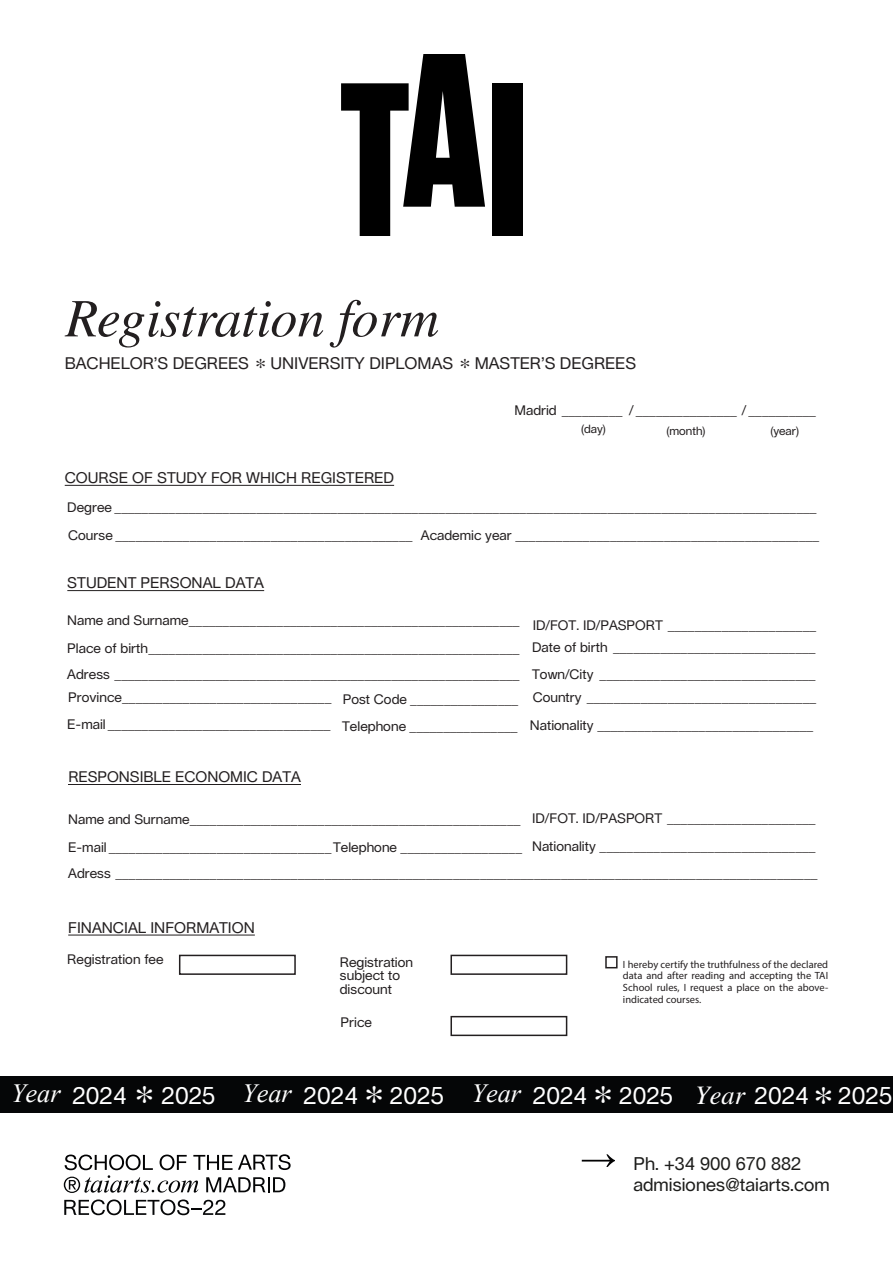
<style>
.page{position:relative;width:893px;height:1263px;background:#fff}
.page>*{position:absolute;margin:0;border:0;box-sizing:border-box;transform-origin:0 0}
.t1{font:italic 53.25px "Times Newer Roman";color:#231f20}
.t2{font:41.55px "Times Roman SC&OSF";color:#fff}
.t3{font:23.7px "Lausanne";color:#fff}
.t4{font:18px/21px "Lausanne";color:#1d1d1b}
.t5{font:16.5px "Lausanne";color:#231f20}
.t6{font:15.15px "Lausanne";color:#231f20}
.t7{font:15px "Lausanne";color:#221e1f}
.t8{font:13.5px "Lausanne";color:#231f20}
.t9{font:11.55px "Lausanne";color:#231f20}
.t10{font:10.5px/11.9px "Myriad Pro";color:#231f20;text-align:justify}
.s1{font-family:"Times Newer Roman";font-style:italic;font-size:22.5px}
.s2{font-family:"Times New Roman";font-style:italic;font-size:26.25px}
.s3{font-family:"Times Roman SC&OSF";font-size:41.55px}
.s4{font-family:"Times Newer Roman";font-style:italic;font-size:26.25px}
</style>
<div class="page">
<svg style="left:341px;top:54px;width:144px;height:182px"></svg>
<div style="left:492px;top:83px;width:30px;height:153px;background:#000"></div>
<hr style="left:67px;top:590px;width:197px;height:1px;background:#231f20">
<hr style="left:65px;top:485px;width:329px;height:1px;background:#231f20">
<hr style="left:68px;top:935px;width:187px;height:1px;background:#231f20">
<div style="left:179px;top:955px;width:117px;height:20px;border:2px solid #231f20"></div>
<div style="left:450px;top:1016px;width:117px;height:20px;border:2px solid #231f20"></div>
<div style="left:450px;top:955px;width:117px;height:20px;border:2px solid #231f20"></div>
<div style="left:605px;top:956px;width:13px;height:12px;border:2px solid #231f20"></div>
<svg style="left:582px;top:1154px;width:33px;height:13px"></svg>
<div style="left:0;top:1076px;width:893px;height:36px;background:#050607"></div>
<svg style="left:64px;top:1199px;width:161px;height:16px"></svg>
<svg style="left:64px;top:1154px;width:227px;height:39px"></svg>
<hr style="left:68px;top:784px;width:233px;height:1px;background:#221e1f">
<p class="t1" style="left:65px;top:286px;width:375px">Registration form</p>
<p class="t5" style="left:65px;top:353px;width:573px">BACHELOR’S DEGREES <span class="s1">*</span> UNIVERSITY DIPLOMAS <span class="s1">*</span> MASTER’S DEGREES</p>
<p class="t6" style="left:65px;top:468px;width:331px">COURSE OF STUDY FOR WHICH REGISTERED</p>
<p class="t8" style="left:629px;top:402px;width:188px">/ _______________ / __________</p>
<p class="t8" style="left:514px;top:402px;width:109px">Madrid _________</p>
<p class="t9" style="left:581px;top:422px;width:26px">(day)</p>
<p class="t9" style="left:666px;top:423px;width:41px">(month)</p>
<p class="t9" style="left:770px;top:423px;width:30px">(year)</p>
<p class="t8" style="left:67px;top:498px;width:751px">Degree ________________________________________________________________________________________________________</p>
<p class="t8" style="left:68px;top:527px;width:346px">Course ____________________________________________</p>
<p class="t8" style="left:421px;top:527px;width:400px">Academic year _____________________________________________</p>
<p class="t6" style="left:67px;top:574px;width:198px">STUDENT PERSONAL DATA</p>
<p class="t8" style="left:67px;top:612px;width:454px">Name and Surname_________________________________________________</p>
<p class="t8" style="left:533px;top:617px;width:285px">ID/FOT. ID/PASPORT ______________________</p>
<p class="t8" style="left:67px;top:640px;width:454px">Place of birth_______________________________________________________</p>
<p class="t8" style="left:532px;top:639px;width:285px">Date of birth ______________________________</p>
<p class="t8" style="left:67px;top:666px;width:454px">Adress ____________________________________________________________</p>
<p class="t8" style="left:532px;top:666px;width:285px">Town/City ________________________________</p>
<p class="t8" style="left:68px;top:689px;width:265px">Province_______________________________</p>
<p class="t8" style="left:343px;top:691px;width:177px">Post Code ________________</p>
<p class="t8" style="left:533px;top:689px;width:285px">Country __________________________________</p>
<p class="t8" style="left:67px;top:716px;width:265px">E-mail _________________________________</p>
<p class="t8" style="left:342px;top:718px;width:177px">Telephone ________________</p>
<p class="t8" style="left:530px;top:717px;width:285px">Nationality ________________________________</p>
<p class="t7" style="left:68px;top:768px;width:234px">RESPONSIBLE ECONOMIC DATA</p>
<p class="t8" style="left:68px;top:810px;width:454px">Name and Surname_________________________________________________</p>
<p class="t8" style="left:532px;top:809px;width:285px">ID/FOT. ID/PASPORT ______________________</p>
<p class="t8" style="left:68px;top:838px;width:455px">E-mail _________________________________Telephone __________________</p>
<p class="t8" style="left:532px;top:838px;width:285px">Nationality ________________________________</p>
<p class="t8" style="left:68px;top:864px;width:751px">Adress ________________________________________________________________________________________________________</p>
<p class="t6" style="left:68px;top:918px;width:188px">FINANCIAL INFORMATION</p>
<p class="t8" style="left:67px;top:951px;width:98px">Registration fee</p>
<p class="t8" style="left:340px;top:954px;width:75px">Registration</p>
<p class="t8" style="left:340px;top:967px;width:62px">subject to</p>
<p class="t8" style="left:340px;top:981px;width:54px">discount</p>
<p class="t8" style="left:341px;top:1013px;width:33px">Price</p>
<p class="t10" style="left:623px;top:958px;width:207px">I hereby certify the truthfulness of the declared data and after reading and accepting the TAI School rules, I request a place on the above&shy;indicated courses.</p>
<h3 class="t3" style="left:11px;top:1080px;width:883px"><span class="s2">Year</span> 2024 <span class="s3">*</span> 2025 <span class="s2">Year</span> 2024 <span class="s3">*</span> 2025 <span class="s2">Year</span> 2024 <span class="s3">*</span> 2025 <span class="s4">Year</span> 2024 2025</h3>
<h2 class="t2" style="left:813px;top:1078px;width:22px">*</h2>
<h3 class="t4" style="left:634px;top:1152px;width:198px">Ph. +34 900 670 882 admisiones@taiarts.com</h3>
</div>
